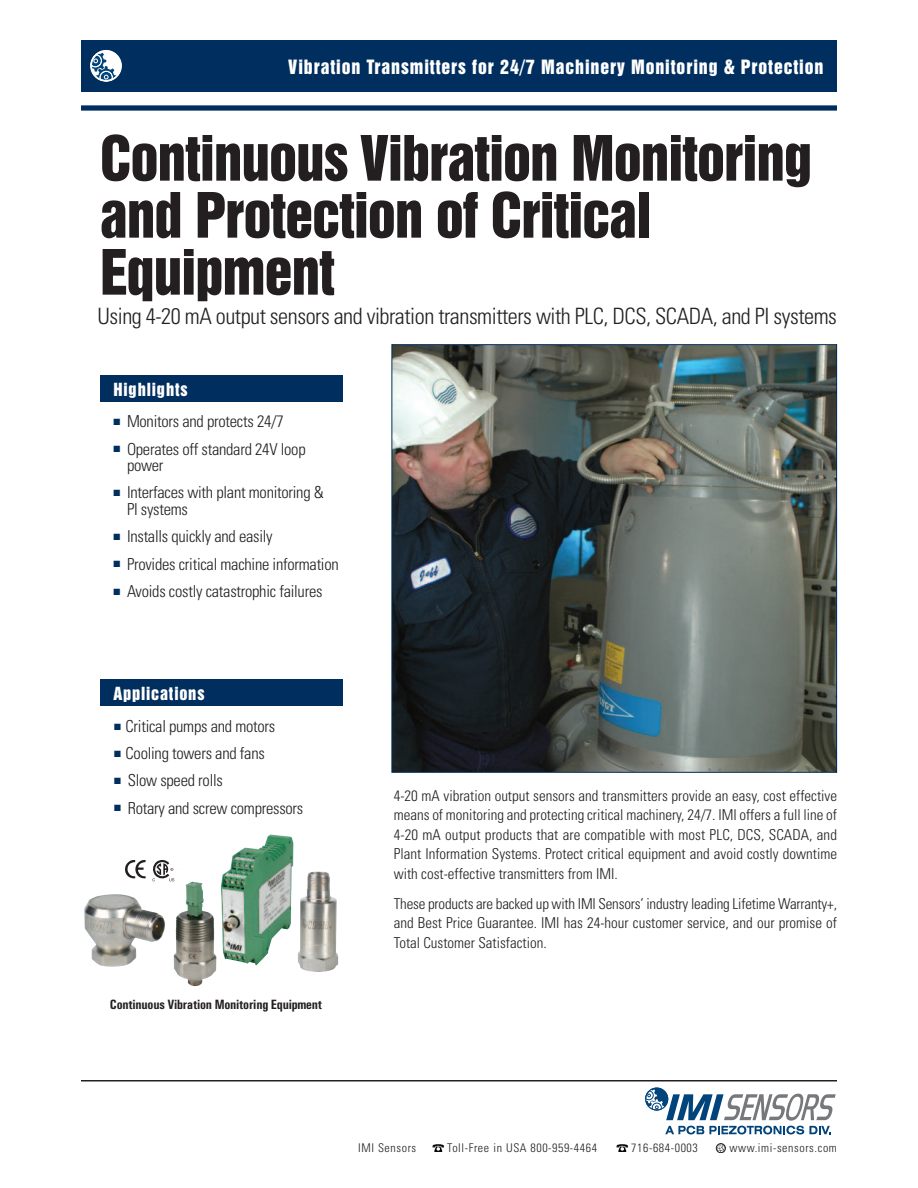
<style>
.page{position:relative;width:918px;height:1188px;background:#fff}
.page>*{position:absolute;margin:0;border:0;box-sizing:border-box;transform-origin:0 0}
.t1{font:57px/57px "Swiss 921 BT Regular A";letter-spacing:-.015em;color:#231f20}
.t2{font:300 condensed 22.5px "Univers";letter-spacing:-.02em;color:#231f20}
.t3{font:18px "Swiss 921 BT Regular A";letter-spacing:.05em;color:#fff}
.t4{font:300 condensed 16.5px/16.5px "Univers";letter-spacing:-.015em;color:#231f20}
.t5{font:16.5px "Swiss 921 BT Regular A";letter-spacing:.05em;color:#fff}
.t6{font:300 condensed 15px/19.5px "Univers";color:#231f20;text-align:justify}
.t7{font:700 condensed 13.5px "Univers";letter-spacing:-.015em;color:#231f20}
.t8{font:300 condensed 12px "Univers";letter-spacing:.05em;color:#231f20}
.s1{color:#002e5e}
</style>
<div class="page">
<img style="left:394px;top:346px;width:441px;height:425px">
<div style="left:100px;top:679px;width:243px;height:27px;background:#002e5e"></div>
<div style="left:100px;top:375px;width:243px;height:27px;background:#002e5e"></div>
<svg style="left:125px;top:860px;width:21px;height:19px"></svg>
<svg style="left:152px;top:860px;width:27px;height:21px"></svg>
<img style="left:84px;top:894px;width:81px;height:73px">
<img style="left:298px;top:871px;width:40px;height:101px">
<img style="left:221px;top:834px;width:73px;height:131px">
<img style="left:174px;top:882px;width:42px;height:104px">
<hr style="left:81px;top:1080px;width:756px;height:2px;background:#231f20">
<div style="left:645px;top:1088px;width:23px;height:22px;border:1px solid #00447b;border-radius:50%"></div>
<svg style="left:645px;top:1089px;width:191px;height:45px"></svg>
<div style="left:716px;top:1143px;width:10px;height:10px;border:1px solid #201d1d;border-radius:50%"></div>
<svg style="left:716px;top:1144px;width:10px;height:9px"></svg>
<svg style="left:616px;top:1144px;width:12px;height:8px"></svg>
<svg style="left:432px;top:1144px;width:12px;height:8px"></svg>
<div style="left:81px;top:105px;width:756px;height:6px;background:#002e5e"></div>
<div style="left:81px;top:40px;width:756px;height:52px;background:#002e5e"></div>
<div style="left:91px;top:51px;width:30px;height:30px;background:#fff;border-radius:50%"></div>
<svg style="left:90px;top:53px;width:27px;height:29px"></svg>
<div style="left:90px;top:50px;width:32px;height:32px;border:2px solid #fff;border-radius:50%"></div>
<p class="t3" style="left:289px;top:59px;width:536px">Vibration Transmitters for 24/7 Machinery Monitoring &amp; Protection</p>
<h1 class="t1" style="left:100px;top:133px;width:714px">Continuous Vibration Monitoring and Protection of Critical<br>Equipment</h1>
<h2 class="t2" style="left:98px;top:308px;width:741px">Using 4-20 mA output sensors and vibration transmitters with PLC, DCS, SCADA, and PI systems</h2>
<p class="t5" style="left:114px;top:382px;width:76px">Highlights</p>
<p class="t4" style="left:114px;top:415px;width:172px"><span class="s1">■</span> Monitors and protects 24/7</p>
<p class="t4" style="left:127px;top:442px;width:180px;text-indent:-14px"><span class="s1">■</span> Operates off standard 24V loop power</p>
<p class="t4" style="left:127px;top:486px;width:198px;text-indent:-14px"><span class="s1">■</span> Interfaces with plant monitoring &amp;<br>PI systems</p>
<p class="t4" style="left:114px;top:530px;width:161px"><span class="s1">■</span> Installs quickly and easily</p>
<p class="t4" style="left:114px;top:557px;width:227px"><span class="s1">■</span> Provides critical machine information</p>
<p class="t4" style="left:114px;top:584px;width:211px"><span class="s1">■</span> Avoids costly catastrophic failures</p>
<p class="t5" style="left:114px;top:687px;width:93px">Applications</p>
<p class="t4" style="left:114px;top:719px;width:163px"><span class="s1">■</span> Critical pumps and motors</p>
<p class="t4" style="left:114px;top:746px;width:152px"><span class="s1">■</span> Cooling towers and fans</p>
<p class="t4" style="left:114px;top:774px;width:110px"><span class="s1">■</span> Slow speed rolls</p>
<p class="t4" style="left:114px;top:801px;width:191px"><span class="s1">■</span> Rotary and screw compressors</p>
<p class="t7" style="left:110px;top:996px;width:214px">Continuous Vibration Monitoring Equipment</p>
<p class="t6" style="left:394px;top:787px;width:445px">4-20 mA vibration output sensors and transmitters provide an easy, cost effective means of monitoring and protecting critical machinery, 24/7. IMI offers a full line of 4-20 mA output products that are compatible with most PLC, DCS, SCADA, and Plant Information Systems. Protect critical equipment and avoid costly downtime with cost-effective transmitters from IMI.</p>
<p class="t6" style="left:394px;top:895px;width:445px">These products are backed up with IMI Sensors’ industry leading Lifetime Warranty+, and Best Price Guarantee. IMI has 24-hour customer service, and our promise of Total Customer Satisfaction.</p>
<p class="t8" style="left:358px;top:1143px;width:59px">IMI Sensors</p>
<p class="t8" style="left:447px;top:1143px;width:151px">Toll-Free in USA 800-959-4464</p>
<p class="t8" style="left:631px;top:1143px;width:68px">716-684-0003</p>
<p class="t8" style="left:729px;top:1143px;width:109px">www.imi-sensors.com</p>
</div>
